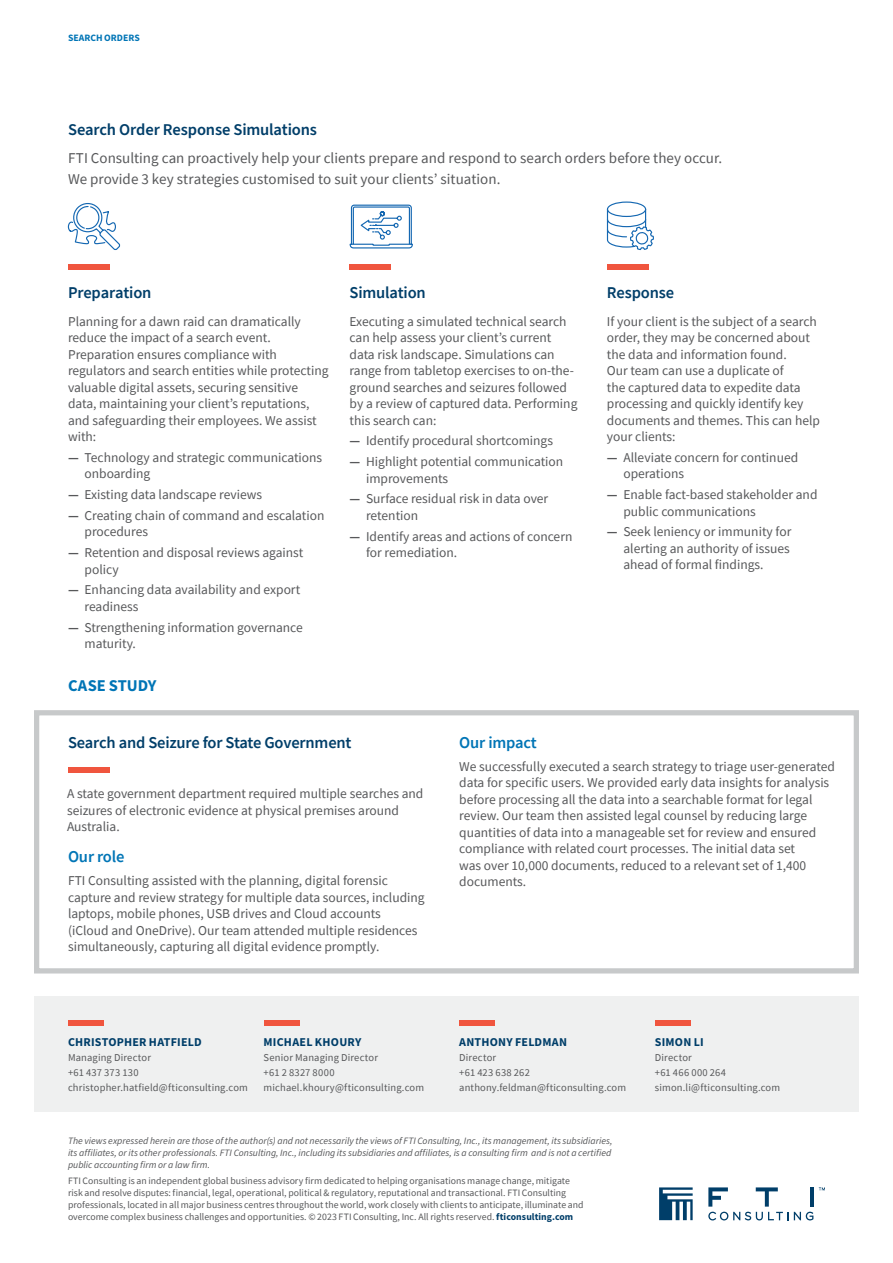
<style>
.page{position:relative;width:893px;height:1263px;background:#fff}
.page>*{position:absolute;margin:0;border:0;box-sizing:border-box;transform-origin:0 0}
.Bullets{font:600 16.5px "Source Sans Pro";letter-spacing:-.01em;color:#003e69}
.Subhead{font:600 16.5px "Source Sans Pro";letter-spacing:-.01em;color:#003e69}
.H2_TextHeader{font:600 16.5px "Source Sans Pro";letter-spacing:-.01em;color:#003e69}
.Bullets-2{font:600 16.5px "Source Sans Pro";letter-spacing:-.01em;color:#0075b6}
.Boxed_text{font:700 16.5px "Source Sans Pro";letter-spacing:-.005em;color:#0075b6}
.Body_Copy{font:15px/21px "Source Sans Pro";color:#57585a}
.Bullets-3{font:13.5px/16.5px "Source Sans Pro";color:#57585a}
.Bio_Name{font:700 12px "Source Sans Pro";letter-spacing:.015em;color:#003e69}
.Bio_details{font:10.5px "Source Sans Pro";letter-spacing:.015em;color:#57585a}
.Bio_details-2{font:10.5px "Source Sans Pro";letter-spacing:.035em;color:#57585a}
.Boilerplate{font:9.75px/12px "Source Sans Pro";letter-spacing:.005em;color:#57585a}
.Boilerplate-2{font:italic 9.75px/12px "Source Sans Pro";color:#57585a;text-align:justify}
.t1{font:700 9.75px "Source Sans Pro";color:#0075b6}
.s1{font-weight:700}
.s2{font-weight:700;color:#003e69}
</style>
<div class="page">
<div style="left:34px;top:996px;width:825px;height:115px;background:#eff0f0"></div>
<div style="left:68px;top:1020px;width:36px;height:5px;background:#f0553e"></div>
<div style="left:264px;top:1020px;width:35px;height:6px;background:#f0553e"></div>
<div style="left:459px;top:1020px;width:36px;height:5px;background:#f0553e"></div>
<div style="left:655px;top:1020px;width:36px;height:5px;background:#f0553e"></div>
<svg style="left:659px;top:1187px;width:34px;height:33px"></svg>
<svg style="left:708px;top:1212px;width:105px;height:8px"></svg>
<svg style="left:819px;top:1187px;width:6px;height:3px"></svg>
<svg style="left:756px;top:1187px;width:22px;height:19px"></svg>
<hr style="left:810px;top:1187px;width:4px;height:19px;background:#003e69">
<svg style="left:708px;top:1187px;width:20px;height:19px"></svg>
<div style="left:350px;top:264px;width:41px;height:6px;background:#f0553e"></div>
<div style="left:607px;top:264px;width:41px;height:6px;background:#f0553e"></div>
<div style="left:68px;top:264px;width:42px;height:6px;background:#f0553e"></div>
<div style="left:68px;top:767px;width:42px;height:6px;background:#f0553e"></div>
<div style="left:34px;top:710px;width:825px;height:263px;border:5px solid #c7c9ca"></div>
<svg style="left:67px;top:203px;width:54px;height:48px"></svg>
<svg style="left:349px;top:204px;width:64px;height:45px"></svg>
<svg style="left:606px;top:201px;width:48px;height:50px"></svg>
<p class="t1" style="left:68px;top:31px;width:73px">SEARCH ORDERS</p>
<p class="Subhead" style="left:68px;top:119px;width:250px">Search Order Response Simulations</p>
<p class="Body_Copy" style="left:68px;top:147px;width:656px">FTI Consulting can proactively help your clients prepare and respond to search orders before they occur.<br>We provide 3 key strategies customised to suit your clients’ situation.</p>
<p class="H2_TextHeader" style="left:68px;top:281px;width:85px">Preparation</p>
<p class="H2_TextHeader" style="left:350px;top:281px;width:78px">Simulation</p>
<p class="H2_TextHeader" style="left:607px;top:281px;width:69px">Response</p>
<p class="Bullets-3" style="left:68px;top:313px;width:262px">Planning for a dawn raid can dramatically reduce the impact of a search event.<br>Preparation ensures compliance with regulators and search entities while protecting valuable digital assets, securing sensitive data, maintaining your client’s reputations, and safeguarding their employees. We assist with:</p>
<p class="Bullets-3" style="left:85px;top:449px;width:239px;text-indent:-16px"><span class="s1">—</span> Technology and strategic communications onboarding</p>
<p class="Bullets-3" style="left:68px;top:486px;width:196px"><span class="s1">—</span> Existing data landscape reviews</p>
<p class="Bullets-3" style="left:85px;top:507px;width:241px;text-indent:-16px"><span class="s1">—</span> Creating chain of command and escalation procedures</p>
<p class="Bullets-3" style="left:85px;top:544px;width:220px;text-indent:-16px"><span class="s1">—</span> Retention and disposal reviews against policy</p>
<p class="Bullets-3" style="left:85px;top:581px;width:217px;text-indent:-16px"><span class="s1">—</span> Enhancing data availability and export readiness</p>
<p class="Bullets-3" style="left:85px;top:619px;width:220px;text-indent:-16px"><span class="s1">—</span> Strengthening information governance maturity.</p>
<p class="Boxed_text" style="left:68px;top:675px;width:90px">CASE STUDY</p>
<p class="Bullets-3" style="left:350px;top:313px;width:229px">Executing a simulated technical search can help assess your client’s current data risk landscape. Simulations can range from tabletop exercises to on-the&shy;ground searches and seizures followed by a review of captured data. Performing this search can:</p>
<p class="Bullets-3" style="left:350px;top:432px;width:205px"><span class="s1">—</span> Identify procedural shortcomings</p>
<p class="Bullets-3" style="left:366px;top:453px;width:199px;text-indent:-16px"><span class="s1">—</span> Highlight potential communication improvements</p>
<p class="Bullets-3" style="left:366px;top:490px;width:184px;text-indent:-16px"><span class="s1">—</span> Surface residual risk in data over retention</p>
<p class="Bullets-3" style="left:366px;top:528px;width:208px;text-indent:-16px"><span class="s1">—</span> Identify areas and actions of concern for remediation.</p>
<p class="Bullets-3" style="left:607px;top:313px;width:215px">If your client is the subject of a search order, they may be concerned about the data and information found.<br>Our team can use a duplicate of<br>the captured data to expedite data processing and quickly identify key documents and themes. This can help your clients:</p>
<p class="Bullets-3" style="left:623px;top:449px;width:176px;text-indent:-16px"><span class="s1">—</span> Alleviate concern for continued operations</p>
<p class="Bullets-3" style="left:623px;top:486px;width:196px;text-indent:-16px"><span class="s1">—</span> Enable fact-based stakeholder and public communications</p>
<p class="Bullets-3" style="left:623px;top:523px;width:169px;text-align:justify;text-indent:-16px"><span class="s1">—</span> Seek leniency or immunity for alerting an authority of issues ahead of formal findings.</p>
<p class="Bullets" style="left:68px;top:731px;width:285px">Search and Seizure for State Government</p>
<p class="Bullets-3" style="left:67px;top:785px;width:358px">A state government department required multiple searches and seizures of electronic evidence at physical premises around<br>Australia.</p>
<p class="Bullets-2" style="left:68px;top:846px;width:58px">Our role</p>
<p class="Bullets-3" style="left:68px;top:873px;width:358px">FTI Consulting assisted with the planning, digital forensic capture and review strategy for multiple data sources, including laptops, mobile phones, USB drives and Cloud accounts (iCloud and OneDrive). Our team attended multiple residences simultaneously, capturing all digital evidence promptly.</p>
<p class="Bio_Name" style="left:68px;top:1034px;width:135px">CHRISTOPHER HATFIELD</p>
<p class="Bio_details" style="left:68px;top:1050px;width:84px">Managing Director</p>
<p class="Bio_details" style="left:68px;top:1065px;width:72px">+61 437 373 130</p>
<p class="Bio_details" style="left:68px;top:1080px;width:181px">christopher.hatfield@fticonsulting.com</p>
<p class="Bio_Name" style="left:264px;top:1034px;width:99px">MICHAEL KHOURY</p>
<p class="Bio_details" style="left:264px;top:1051px;width:116px">Senior Managing Director</p>
<p class="Bio_details" style="left:264px;top:1066px;width:73px">+61 2 8327 8000</p>
<p class="Bio_details" style="left:264px;top:1081px;width:162px">michael.khoury@fticonsulting.com</p>
<p class="Bullets-2" style="left:459px;top:731px;width:79px">Our impact</p>
<p class="Bullets-3" style="left:459px;top:758px;width:377px">We successfully executed a search strategy to triage user-generated data for specific users. We provided early data insights for analysis before processing all the data into a searchable format for legal review. Our team then assisted legal counsel by reducing large quantities of data into a manageable set for review and ensured compliance with related court processes. The initial data set<br>was over 10,000 documents, reduced to a relevant set of 1,400 documents.</p>
<p class="Bio_Name" style="left:459px;top:1034px;width:109px">ANTHONY FELDMAN</p>
<p class="Bio_details" style="left:459px;top:1050px;width:38px">Director</p>
<p class="Bio_details" style="left:459px;top:1065px;width:72px">+61 423 638 262</p>
<p class="Bio_details" style="left:459px;top:1080px;width:168px">anthony.feldman@fticonsulting.com</p>
<p class="Bio_Name" style="left:655px;top:1034px;width:50px">SIMON LI</p>
<p class="Bio_details" style="left:655px;top:1050px;width:38px">Director</p>
<p class="Bio_details-2" style="left:655px;top:1065px;width:73px">+61 466 000 264</p>
<p class="Bio_details" style="left:655px;top:1080px;width:127px">simon.li@fticonsulting.com</p>
<p class="Boilerplate-2" style="left:68px;top:1135px;width:546px">The views expressed herein are those of the author(s) and not necessarily the views of FTI Consulting, Inc., its management, its subsidiaries, its affiliates, or its other professionals. FTI Consulting, Inc., including its subsidiaries and affiliates, is a consulting firm and is not a certified public accounting firm or a law firm.</p>
<p class="Boilerplate" style="left:68px;top:1175px;width:517px">FTI Consulting is an independent global business advisory firm dedicated to helping organisations manage change, mitigate risk and resolve disputes: financial, legal, operational, political &amp; regulatory, reputational and transactional. FTI Consulting professionals, located in all major business centres throughout the world, work closely with clients to anticipate, illuminate and overcome complex business challenges and opportunities. © 2023 FTI Consulting, Inc. All rights reserved. <span class="s2">fticonsulting.com</span></p>
</div>
